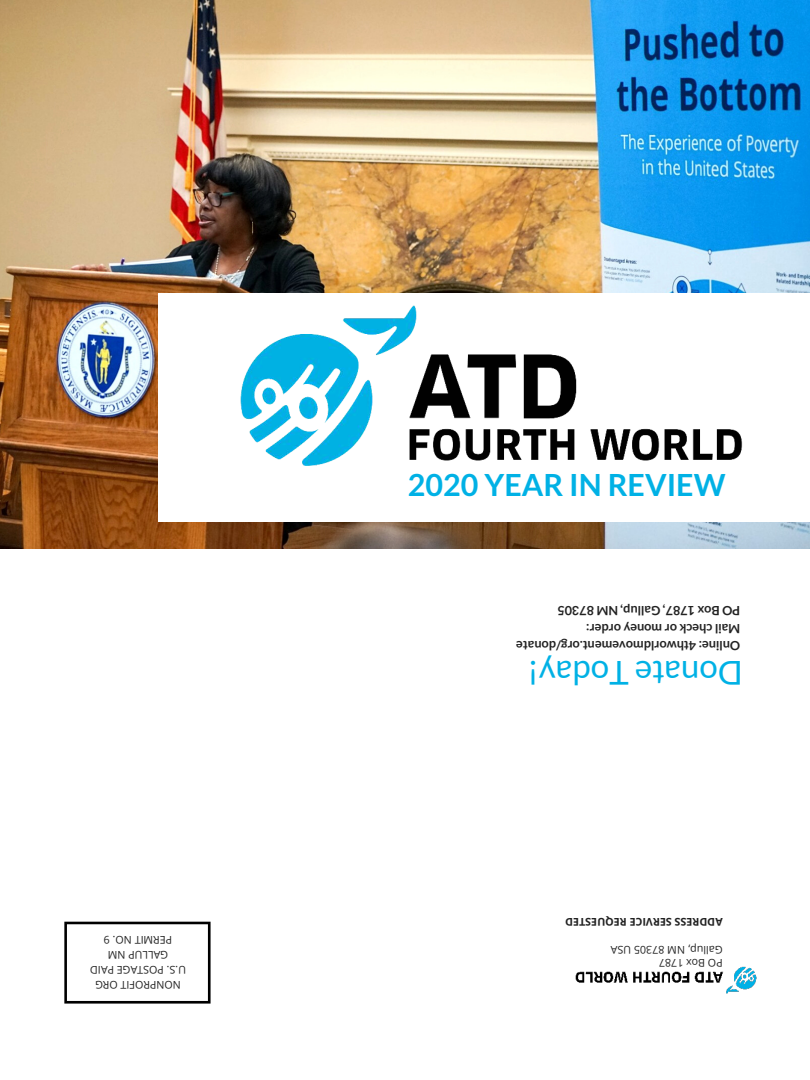
<style>
.page{position:relative;width:810px;height:1080px;background:#fff}
.page>*{position:absolute;margin:0;border:0;box-sizing:border-box;transform-origin:0 0}
.t1{font:33px "Lato";color:#00b1e5}
.t2{font:700 30.5px "Lato";color:#00b1e5}
.t3{font:700 12.62px/17.5px "Lato";color:#222}
.t4{font:10.75px/15px "Open Sans";color:#222}
.t5{font:700 10.75px "Open Sans";color:#222}
</style>
<div class="page">
<img style="left:0;top:1px;width:809px;height:548px">
<div style="left:159px;top:294px;width:651px;height:228px;background:#fff"></div>
<img style="left:204px;top:281px;width:572px;height:185px">
<svg style="left:64px;top:922px;width:147px;height:82px"></svg>
<img style="left:575px;top:966px;width:182px;height:28px">
<p class="t4" style="left:186px;top:993px;width:97px;text-align:center;rotate:-180deg">NONPROFIT ORG<br>U.S. POSTAGE PAID<br>GALLUP NM<br>PERMIT NO. 9</p>
<h2 class="t2" style="left:408px;top:468px;width:319px">2020 YEAR IN REVIEW</h2>
<p class="t3" style="left:740px;top:655px;width:226px;rotate:-180deg">Online: 4thworldmovement.org/donate<br>Mail check or money order:<br>PO Box 1787, Gallup, NM 87305</p>
<h1 class="t1" style="left:743px;top:691px;width:217px;rotate:-180deg">Donate Today!</h1>
<p class="t5" style="left:723px;top:930px;width:159px;rotate:-180deg">ADDRESS SERVICE REQUESTED</p>
<p class="t4" style="left:723px;top:969px;width:113px;line-height:13px;rotate:-180deg">PO Box 1787<br>Gallup, NM 87305 USA</p>
</div>
